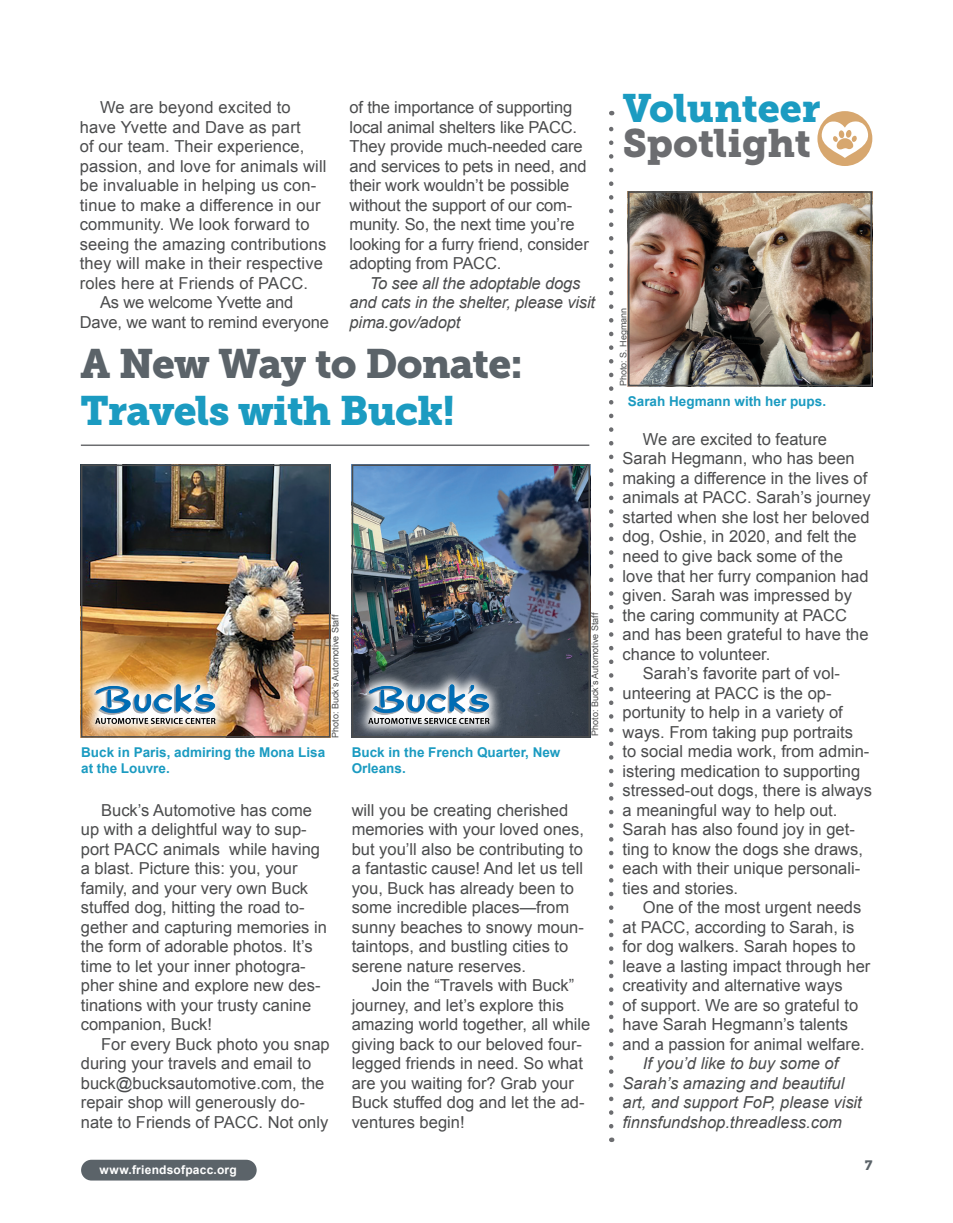
<style>
.page{position:relative;width:953px;height:1223px;background:#fff}
.page>*{position:absolute;margin:0;border:0;box-sizing:border-box;transform-origin:0 0}
._14_Header_gray_Sour{font:40.8px/47.4px "Museo Slab 900";letter-spacing:-.02em;color:#5b6369}
._33_Header_gray_Bitt{font:39.3px "Museo Slab 900";color:#1b9bc1}
._33_Header_gray_Bitt-2{font:39.3px "Museo Slab 900";color:#6c6d70}
._8_Content_gray_Sour{font:16.5px/19.5px "Arial";color:#4b4c4d}
._8_Content_gray_Sour-2{font:italic 16.5px/19.5px "Arial";color:#4b4c4d}
.t1{font:700 13.5px/16.2px "Arial";color:#1b9bc1}
._9_Content_gray_R_So{font:13.5px "Museo Slab 900";color:#5b6369}
._8_Content_gray_C_So{font:700 12px "Arial";letter-spacing:.02em;color:#fff}
.t2{font:9px "Arial";color:#4b4c4d}
.s1{color:#1b9bc1}
</style>
<div class="page">
<img style="left:84px;top:467px;width:243px;height:267px">
<div style="left:81px;top:464px;width:249px;height:273px;border:2px solid #4b4c4d"></div>
<img style="left:630px;top:194px;width:238px;height:189px">
<div style="left:627px;top:191px;width:244px;height:195px;border:2px solid #4b4c4d"></div>
<svg style="left:609px;top:111px;width:4px;height:1014px"></svg>
<svg style="left:817px;top:111px;width:54px;height:55px"></svg>
<div style="left:81px;top:1159px;width:175px;height:21px;background:#5b6369;border-radius:10px"></div>
<img style="left:354px;top:467px;width:232px;height:267px">
<div style="left:351px;top:464px;width:238px;height:273px;border:2px solid #4b4c4d"></div>
<svg style="left:353px;top:670px;width:149px;height:67px;background:#5f6670"></svg>
<img style="left:367px;top:683px;width:123px;height:41px">
<svg style="left:80px;top:670px;width:149px;height:67px;background:#d7a970"></svg>
<img style="left:94px;top:683px;width:122px;height:41px">
<hr style="left:81px;top:444px;width:508px;height:2px;background:#6c6d70">
<p class="_8_Content_gray_Sour" style="left:80px;top:98px;width:248px;text-indent:20px">We are beyond excited to have Yvette and Dave as part<br>of our team. Their experience, passion, and love for animals will be invaluable in helping us con&shy;tinue to make a difference in our community. We look forward to seeing the amazing contributions they will make in their respective roles here at Friends of PACC.</p>
<p class="_8_Content_gray_Sour" style="left:80px;top:293px;width:250px;text-indent:20px">As we welcome Yvette and<br>Dave, we want to remind everyone</p>
<p class="_8_Content_gray_Sour" style="left:349px;top:98px;width:241px">of the importance of supporting local animal shelters like PACC.<br>They provide much-needed care and services to pets in need, and their work wouldn’t be possible without the support of our com&shy;munity. So, the next time you’re looking for a furry friend, consider adopting from PACC.</p>
<p class="_8_Content_gray_Sour-2" style="left:349px;top:273px;width:247px;text-indent:20px">To see all the adoptable dogs and cats in the shelter, please visit pima.gov/adopt</p>
<p class="_14_Header_gray_Sour" style="left:80px;top:340px;width:444px">A New Way to Donate:<br><span class="s1">Travels with Buck!</span></p>
<p class="t2" style="left:329px;top:737px;width:125px;rotate:-90deg">Photo: Buck’s Automotive Staff</p>
<p class="t2" style="left:588px;top:735px;width:125px;rotate:-90deg">Photo: Buck’s Automotive Staff</p>
<p class="t1" style="left:81px;top:744px;width:245px">Buck in Paris, admiring the Mona Lisa at the Louvre.</p>
<p class="t1" style="left:351px;top:744px;width:210px">Buck in the French Quarter, New<br>Orleans.</p>
<p class="_8_Content_gray_Sour" style="left:81px;top:800px;width:247px;text-indent:20px">Buck’s Automotive has come up with a delightful way to sup&shy;port PACC animals while having a blast. Picture this: you, your family, and your very own Buck stuffed dog, hitting the road to&shy;gether and capturing memories in the form of adorable photos. It’s time to let your inner photogra&shy;pher shine and explore new des&shy;tinations with your trusty canine companion, Buck!</p>
<p class="_8_Content_gray_Sour" style="left:81px;top:1034px;width:250px;text-indent:20px">For every Buck photo you snap during your travels and email to buck@bucksautomotive.com, the repair shop will generously do&shy;nate to Friends of PACC. Not only</p>
<p class="_8_Content_gray_C_So" style="left:99px;top:1161px;width:139px">www.friendsofpacc.org</p>
<p class="_8_Content_gray_Sour" style="left:351px;top:800px;width:234px">will you be creating cherished memories with your loved ones, but you’ll also be contributing to a fantastic cause! And let us tell you, Buck has already been to some incredible places—from sunny beaches to snowy moun&shy;taintops, and bustling cities to serene nature reserves.</p>
<p class="_8_Content_gray_Sour" style="left:351px;top:975px;width:240px;text-indent:20px">Join the “Travels with Buck” journey, and let’s explore this amazing world together, all while giving back to our beloved four&shy;legged friends in need. So what are you waiting for? Grab your<br>Buck stuffed dog and let the ad&shy;ventures begin!</p>
<p class="_33_Header_gray_Bitt" style="left:622px;top:85px;width:199px">Volunteer</p>
<p class="_33_Header_gray_Bitt-2" style="left:622px;top:120px;width:189px">Spotlight</p>
<p class="t2" style="left:617px;top:386px;width:80px;rotate:-90deg">Photo: S. Hegmann</p>
<p class="t1" style="left:627px;top:393px;width:200px">Sarah Hegmann with her pups.</p>
<p class="_8_Content_gray_Sour" style="left:622px;top:429px;width:249px;text-indent:20px">We are excited to feature<br>Sarah Hegmann, who has been making a difference in the lives of animals at PACC. Sarah’s journey started when she lost her beloved dog, Oshie, in 2020, and felt the need to give back some of the love that her furry companion had given. Sarah was impressed by the caring community at PACC and has been grateful to have the chance to volunteer.</p>
<p class="_8_Content_gray_Sour" style="left:622px;top:663px;width:251px;text-indent:20px">Sarah’s favorite part of vol&shy;unteering at PACC is the op&shy;portunity to help in a variety of ways. From taking pup portraits<br>to social media work, from admin&shy;istering medication to supporting stressed-out dogs, there is always a meaningful way to help out.<br>Sarah has also found joy in get&shy;ting to know the dogs she draws, each with their unique personali&shy;ties and stories.</p>
<p class="_8_Content_gray_Sour" style="left:622px;top:897px;width:249px;text-indent:20px">One of the most urgent needs at PACC, according to Sarah, is for dog walkers. Sarah hopes to leave a lasting impact through her creativity and alternative ways<br>of support. We are so grateful to have Sarah Hegmann’s talents and a passion for animal welfare.</p>
<p class="_8_Content_gray_Sour-2" style="left:622px;top:1053px;width:241px;text-indent:20px">If you’d like to buy some of<br>Sarah’s amazing and beautiful art, and support FoP, please visit finnsfundshop.threadless.com</p>
<p class="_9_Content_gray_R_So" style="left:864px;top:1157px;width:9px">7</p>
</div>
